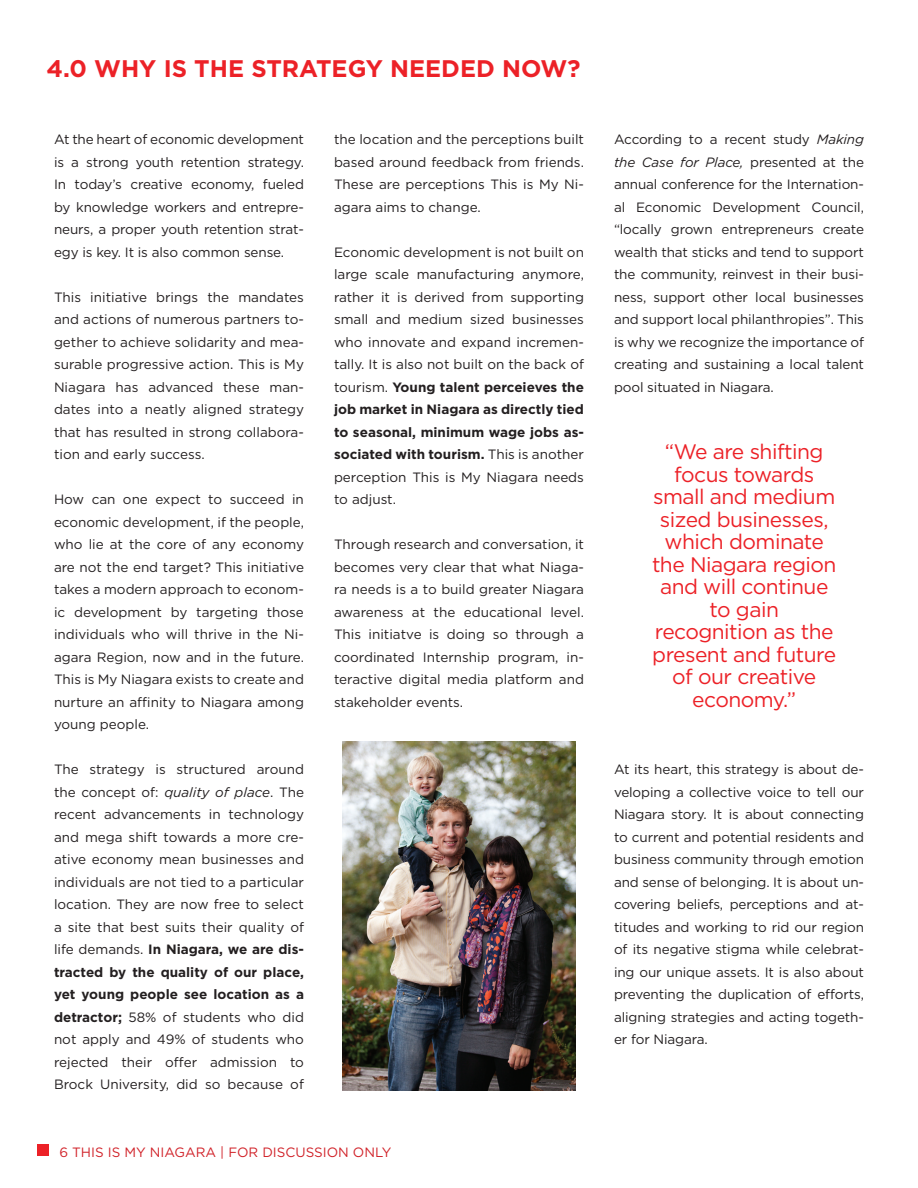
<style>
.page{position:relative;width:918px;height:1188px;background:#fff}
.page>*{position:absolute;margin:0;border:0;box-sizing:border-box;transform-origin:0 0}
.body{font:700 24px "Gotham";color:#ec2127}
.body-2{font:21px/22.5px "Gotham";letter-spacing:-.025em;color:#ec2127;text-align:center}
.body-3{font:13.5px/22.5px "Gotham";color:#231f20;text-align:justify}
.t1{font:13.5px "Gotham";color:#d1232a}
.s1{font-style:italic}
.s2{font-weight:700}
</style>
<div class="page">
<div style="left:38px;top:1145px;width:11px;height:11px;background:#ec2127"></div>
<img style="left:343px;top:741px;width:232px;height:349px">
<p class="body" style="left:46px;top:52px;width:536px">4.0 WHY IS THE STRATEGY NEEDED NOW?</p>
<p class="body-3" style="left:54px;top:128px;width:252px">At the heart of economic development is a strong youth retention strategy.<br>In today’s creative economy, fueled by knowledge workers and entrepre&shy;neurs, a proper youth retention strat&shy;egy is key. It is also common sense.</p>
<p class="body-3" style="left:54px;top:285px;width:252px">This initiative brings the mandates and actions of numerous partners to&shy;gether to achieve solidarity and mea&shy;surable progressive action. This is My Niagara has advanced these man&shy;dates into a neatly aligned strategy that has resulted in strong collabora&shy;tion and early success.</p>
<p class="body-3" style="left:54px;top:488px;width:252px">How can one expect to succeed in economic development, if the people, who lie at the core of any economy are not the end target? This initiative takes a modern approach to econom&shy;ic development by targeting those individuals who will thrive in the Ni&shy;agara Region, now and in the future.<br>This is My Niagara exists to create and nurture an affinity to Niagara among young people.</p>
<p class="body-3" style="left:54px;top:758px;width:252px">The strategy is structured around the concept of: <span class="s1">quality of place</span>. The recent advancements in technology and mega shift towards a more cre&shy;ative economy mean businesses and individuals are not tied to a particular location. They are now free to select a site that best suits their quality of life demands. <span class="s2">In Niagara, we are dis&shy;tracted by the quality of our place, yet young people see location as a detractor;</span> 58% of students who did not apply and 49% of students who rejected their offer admission to Brock University, did so because of</p>
<p class="body-3" style="left:334px;top:128px;width:252px">the location and the perceptions built based around feedback from friends.<br>These are perceptions This is My Ni&shy;agara aims to change.</p>
<p class="body-3" style="left:334px;top:240px;width:252px">Economic development is not built on large scale manufacturing anymore, rather it is derived from supporting small and medium sized businesses who innovate and expand incremen&shy;tally. It is also not built on the back of tourism. <span class="s2">Young talent perceieves the job market in Niagara as directly tied to seasonal, minimum wage jobs as&shy;sociated with tourism.</span> This is another perception This is My Niagara needs to adjust.</p>
<p class="body-3" style="left:334px;top:533px;width:252px">Through research and conversation, it becomes very clear that what Niaga&shy;ra needs is a to build greater Niagara awareness at the educational level.<br>This initiatve is doing so through a coordinated Internship program, in&shy;teractive digital media platform and stakeholder events.</p>
<p class="t1" style="left:59px;top:1143px;width:333px">6 THIS IS MY NIAGARA | FOR DISCUSSION ONLY</p>
<p class="body-3" style="left:614px;top:128px;width:252px">According to a recent study <span class="s1">Making the Case for Place,</span> presented at the annual conference for the Internation&shy;al Economic Development Council, “locally grown entrepreneurs create wealth that sticks and tend to support the community, reinvest in their busi&shy;ness, support other local businesses and support local philanthropies”. This is why we recognize the importance of creating and sustaining a local talent pool situated in Niagara.</p>
<p class="body-2" style="left:652px;top:440px;width:186px">“We are shifting focus towards small and medium sized businesses, which dominate the Niagara region and will continue</p>
<p class="body-2" style="left:652px;top:597px;width:185px">to gain recognition as the present and future of our creative economy.”</p>
<p class="body-3" style="left:614px;top:758px;width:252px">At its heart, this strategy is about de&shy;veloping a collective voice to tell our Niagara story. It is about connecting to current and potential residents and business community through emotion and sense of belonging. It is about un&shy;covering beliefs, perceptions and at&shy;titudes and working to rid our region of its negative stigma while celebrat&shy;ing our unique assets. It is also about preventing the duplication of efforts, aligning strategies and acting togeth&shy;er for Niagara.</p>
</div>
